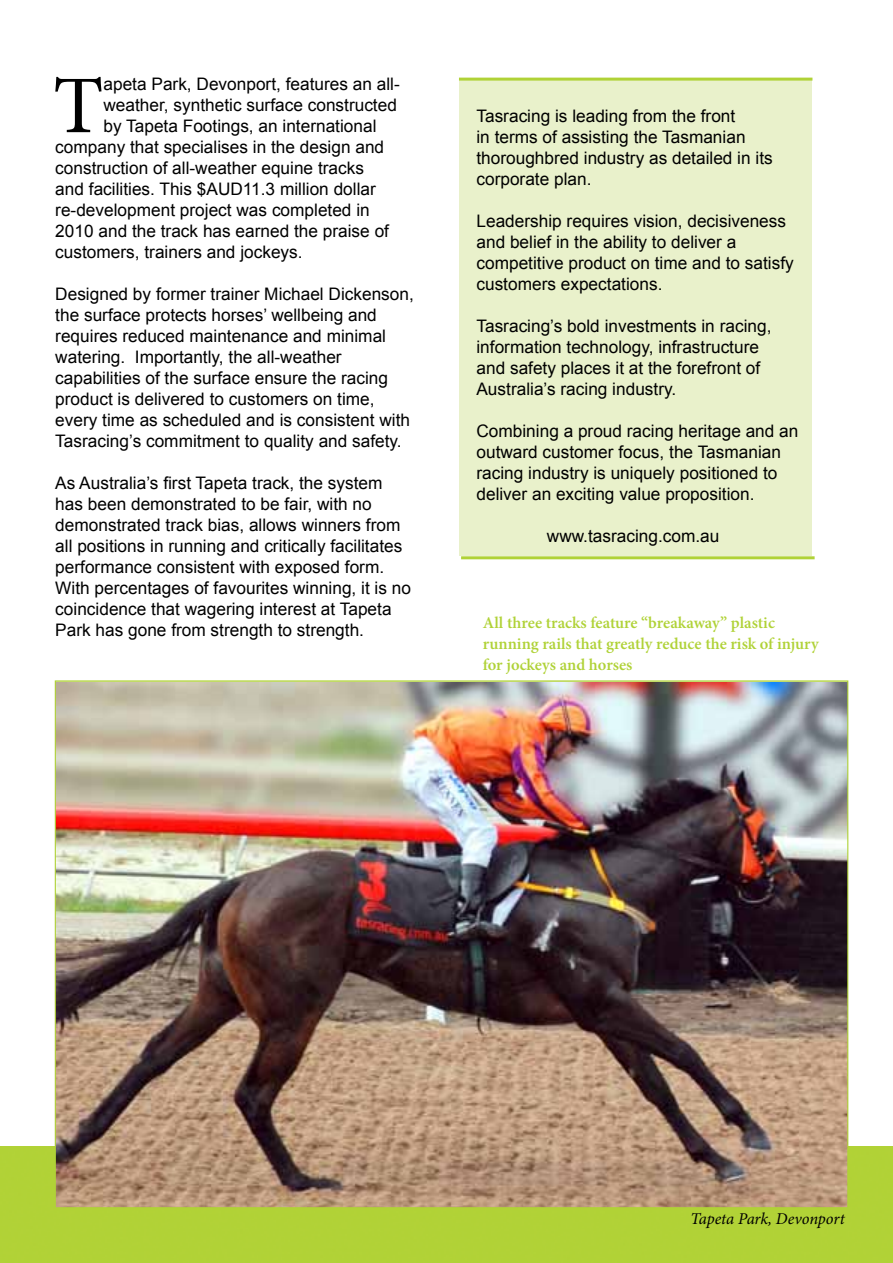
<style>
.page{position:relative;width:893px;height:1263px;background:#fff}
.page>*{position:absolute;margin:0;border:0;box-sizing:border-box;transform-origin:0 0}
.t1{font:81.9px "Minion Pro";color:#000}
.t2{font:17.25px/21px "Arial";color:#000}
.t3{font:600 16.5px/21px "Minion Pro";color:#b0d237}
.t4{font:italic 16.5px "Minion Pro";letter-spacing:-.01em;color:#000}
</style>
<div class="page">
<div style="left:0;top:1146px;width:893px;height:117px;background:#b1d236"></div>
<div style="left:460px;top:81px;width:352px;height:475px;background:#e9f1cb"></div>
<hr style="left:459px;top:78px;width:353px;height:3px;background:#b0d237">
<hr style="left:461px;top:556px;width:354px;height:3px;background:#b0d237">
<img style="left:57px;top:682px;width:789px;height:524px">
<p class="t1" style="left:53px;top:51px;width:52px">T</p>
<p class="t2" style="left:104px;top:74px;width:298px">apeta Park, Devonport, features an all-</p>
<p class="t2" style="left:104px;top:95px;width:295px">weather, synthetic surface constructed</p>
<p class="t2" style="left:104px;top:116px;width:274px">by Tapeta Footings, an international</p>
<p class="t2" style="left:55px;top:137px;width:330px">company that specialises in the design and</p>
<p class="t2" style="left:55px;top:158px;width:310px">construction of all-weather equine tracks</p>
<p class="t2" style="left:55px;top:179px;width:322px">and facilities. This $AUD11.3 million dollar</p>
<p class="t2" style="left:55px;top:200px;width:316px">re-development project was completed in</p>
<p class="t2" style="left:55px;top:221px;width:335px">2010 and the track has earned the praise of</p>
<p class="t2" style="left:55px;top:242px;width:249px">customers, trainers and jockeys.</p>
<p class="t2" style="left:55px;top:284px;width:360px">Designed by former trainer Michael Dickenson, the surface protects horses’ wellbeing and requires reduced maintenance and minimal watering. Importantly, the all-weather capabilities of the surface ensure the racing product is delivered to customers on time, every time as scheduled and is consistent with Tasracing’s commitment to quality and safety.</p>
<p class="t2" style="left:55px;top:473px;width:357px">As Australia’s first Tapeta track, the system has been demonstrated to be fair, with no demonstrated track bias, allows winners from all positions in running and critically facilitates performance consistent with exposed form.<br>With percentages of favourites winning, it is no coincidence that wagering interest at Tapeta Park has gone from strength to strength.</p>
<p class="t2" style="left:476px;top:106px;width:298px">Tasracing is leading from the front<br>in terms of assisting the Tasmanian thoroughbred industry as detailed in its corporate plan.</p>
<p class="t2" style="left:476px;top:211px;width:319px">Leadership requires vision, decisiveness and belief in the ability to deliver a competitive product on time and to satisfy customers expectations.</p>
<p class="t2" style="left:476px;top:316px;width:296px">Tasracing’s bold investments in racing, information technology, infrastructure and safety places it at the forefront of Australia’s racing industry.</p>
<p class="t2" style="left:476px;top:421px;width:323px">Combining a proud racing heritage and an outward customer focus, the Tasmanian racing industry is uniquely positioned to deliver an exciting value proposition.</p>
<p class="t2" style="left:547px;top:526px;width:174px">www.tasracing.com.au</p>
<p class="t3" style="left:483px;top:612px;width:338px">All three tracks feature “breakaway” plastic running rails that greatly reduce the risk of injury for jockeys and horses</p>
<p class="t4" style="left:691px;top:1207px;width:156px">Tapeta Park, Devonport</p>
</div>
